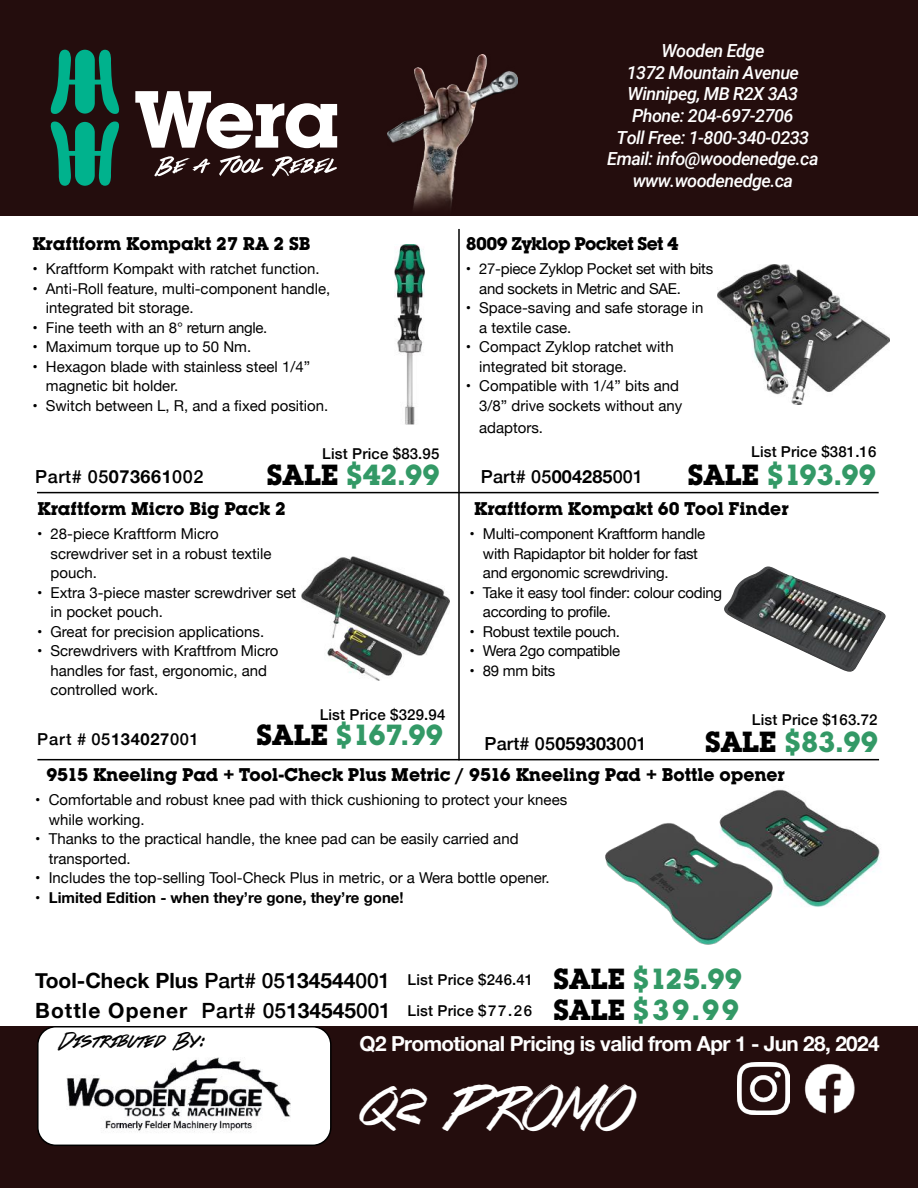
<style>
.page{position:relative;width:918px;height:1188px;background:#fff}
.page>*{position:absolute;margin:0;border:0;box-sizing:border-box;transform-origin:0 0}
.t1{font:45px "ip Colors Of Autumn";color:#fff}
.t2{font:700 28.5px "Lubalin Graph Std";color:#396}
.t3{font:700 21px "Helvetica Neue";letter-spacing:.05em;color:#000}
.t4{font:700 21px "Helvetica Neue";color:#000}
.t5{font:700 20.7px "Helvetica Neue";letter-spacing:-.03em;color:#fff}
.t6{font:700 18px "Lubalin Graph Std";color:#000}
.t7{font:italic 500 18px/21.6px "Roboto";letter-spacing:-.03em;color:#fff;text-align:center}
.t8{font:500 18px "Helvetica Neue";letter-spacing:.01em;color:#000}
.t9{font:700 18px "Lubalin Graph Std";letter-spacing:-.03em;color:#000}
.t10{font:500 18px "Helvetica Neue";letter-spacing:.03em;color:#000}
.t11{font:18px "ip Colors Of Autumn";color:#000}
.t12{font:500 16.5px "Helvetica Neue";letter-spacing:.05em;color:#000}
.t13{font:15px/19.5px "Helvetica Neue";color:#000}
.t14{font:15px/19.5px "Helvetica Neue";letter-spacing:-.02em;color:#000}
.t15{font:500 15px "Helvetica Neue";letter-spacing:.01em;color:#000}
.t16{font:700 15px "Helvetica Neue";color:#000}
.s1{font-weight:700}
.s2{color:#000}
.s3{font-weight:500}
.s4{font-weight:500;font-size:15px}
.s5{font-family:"Lubalin Graph Std";font-size:28.5px}
.s6{font-family:"Lubalin Graph Std";font-size:28.5px;color:#396}
</style>
<div class="page">
<div style="left:0;top:0;width:918px;height:216px;background:#240d0d"></div>
<svg style="left:51px;top:50px;width:69px;height:136px"></svg>
<svg style="left:135px;top:91px;width:202px;height:58px"></svg>
<svg style="left:219px;top:156px;width:44px;height:20px"></svg>
<svg style="left:272px;top:156px;width:65px;height:21px"></svg>
<svg style="left:154px;top:156px;width:56px;height:20px"></svg>
<img style="left:387px;top:54px;width:130px;height:155px">
<div style="left:0;top:1026px;width:918px;height:162px;background:#240d0d"></div>
<div style="left:38px;top:1027px;width:293px;height:118px;background:#fff;border-radius:18px"></div>
<div style="left:37px;top:1026px;width:295px;height:120px;border:2px solid #000;border-radius:18px"></div>
<img style="left:804px;top:1064px;width:51px;height:50px">
<hr style="left:458px;top:229px;width:2px;height:531px;background:#000">
<hr style="left:37px;top:492px;width:842px;height:1px;background:#000">
<hr style="left:37px;top:759px;width:842px;height:1px;background:#000">
<img style="left:395px;top:244px;width:29px;height:181px">
<img style="left:718px;top:264px;width:172px;height:141px">
<img style="left:743px;top:789px;width:137px;height:118px">
<img style="left:738px;top:1063px;width:52px;height:51px">
<img style="left:301px;top:557px;width:149px;height:123px">
<img style="left:724px;top:566px;width:162px;height:106px">
<img style="left:605px;top:806px;width:177px;height:139px">
<img style="left:66px;top:1057px;width:224px;height:76px">
<p class="t6" style="left:32px;top:232px;width:280px">Kraftform Kompakt 27 RA 2 SB</p>
<p class="t13" style="left:32px;top:260px;width:289px">• Kraftform Kompakt with ratchet function.</p>
<p class="t13" style="left:46px;top:280px;width:286px;text-indent:-14px">• Anti-Roll feature, multi-component handle, integrated bit storage.</p>
<p class="t13" style="left:32px;top:319px;width:237px">• Fine teeth with an 8° return angle.</p>
<p class="t13" style="left:32px;top:338px;width:220px">• Maximum torque up to 50 Nm.</p>
<p class="t13" style="left:46px;top:358px;width:266px;text-indent:-13px">• Hexagon blade with stainless steel 1/4” magnetic bit holder.</p>
<p class="t13" style="left:32px;top:397px;width:298px">• Switch between L, R, and a fixed position.</p>
<p class="t10" style="left:35px;top:463px;width:170px">Part# 05<span class="s1">073661</span>002</p>
<p class="t15" style="left:322px;top:441px;width:119px">List Price $83.95</p>
<h2 class="t2" style="left:267px;top:456px;width:174px"><span class="s2">SALE</span> $42.99</h2>
<p class="t6" style="left:37px;top:497px;width:250px">Kraftform Micro Big Pack 2</p>
<p class="t13" style="left:51px;top:525px;width:223px;text-indent:-14px">• 28-piece Kraftform Micro screwdriver set in a robust textile pouch.</p>
<p class="t13" style="left:51px;top:584px;width:247px;text-indent:-14px">• Extra 3-piece master screwdriver set in pocket pouch.</p>
<p class="t13" style="left:37px;top:623px;width:229px">• Great for precision applications.</p>
<p class="t13" style="left:51px;top:642px;width:230px;text-indent:-14px">• Screwdrivers with Kraftfrom Micro handles for fast, ergonomic, and controlled work.</p>
<p class="t12" style="left:37px;top:726px;width:163px">Part # 05<span class="s1">134027</span>001</p>
<p class="t15" style="left:320px;top:702px;width:127px">List Price $329.94</p>
<h2 class="t2" style="left:256px;top:717px;width:188px"><span class="s2">SALE</span> $167.99</h2>
<p class="t7" style="left:607px;top:39px;width:213px">Wooden Edge<br>1372 Mountain Avenue<br>Winnipeg, MB R2X 3A3<br>Phone: 204-697-2706<br>Toll Free: 1-800-340-0233<br>Email: info@woodenedge.ca www.woodenedge.ca</p>
<p class="t9" style="left:466px;top:232px;width:214px">8009 Zyklop Pocket Set 4</p>
<p class="t14" style="left:479px;top:260px;width:235px;text-indent:-14px">• 27-piece Zyklop Pocket set with bits and sockets in Metric and SAE.</p>
<p class="t13" style="left:479px;top:299px;width:226px;text-indent:-14px">• Space-saving and safe storage in a textile case.</p>
<p class="t13" style="left:479px;top:338px;width:196px;text-indent:-14px">• Compact Zyklop ratchet with integrated bit storage.</p>
<p class="t13" style="left:466px;top:377px;width:218px;text-align:right">• Compatible with 1/4” bits and<br>3/8” drive sockets without any</p>
<p class="t13" style="left:479px;top:419px;width:65px">adaptors.</p>
<p class="t8" style="left:481px;top:462px;width:164px">Part# 05<span class="s1">004285</span>001</p>
<p class="t15" style="left:751px;top:440px;width:127px">List Price $381.16</p>
<h2 class="t2" style="left:688px;top:456px;width:190px"><span class="s2">SALE</span> $193.99</h2>
<p class="t6" style="left:474px;top:497px;width:316px">Kraftform Kompakt 60 Tool Finder</p>
<p class="t14" style="left:483px;top:525px;width:224px;text-indent:-14px">• Multi-component Kraftform handle with Rapidaptor bit holder for fast and ergonomic screwdriving.</p>
<p class="t14" style="left:483px;top:584px;width:241px;text-indent:-14px">• Take it easy tool finder: colour coding according to profile.</p>
<p class="t14" style="left:469px;top:623px;width:152px">• Robust textile pouch.</p>
<p class="t14" style="left:469px;top:642px;width:152px">• Wera 2go compatible</p>
<p class="t13" style="left:469px;top:662px;width:87px">• 89 mm bits</p>
<p class="t8" style="left:485px;top:729px;width:164px">Part# 05<span class="s1">059303</span>001</p>
<p class="t15" style="left:752px;top:708px;width:127px">List Price $163.72</p>
<h2 class="t2" style="left:705px;top:723px;width:174px"><span class="s2">SALE</span> $83.99</h2>
<p class="t6" style="left:46px;top:763px;width:740px">9515 Kneeling Pad + Tool-Check Plus Metric / 9516 Kneeling Pad + Bottle opener</p>
<p class="t13" style="left:49px;top:791px;width:520px;text-indent:-13px">• Comfortable and robust knee pad with thick cushioning to protect your knees while working.</p>
<p class="t13" style="left:49px;top:830px;width:471px;text-indent:-14px">• Thanks to the practical handle, the knee pad can be easily carried and transported.</p>
<p class="t13" style="left:35px;top:869px;width:516px">• Includes the top-selling Tool-Check Plus in metric, or a Wera bottle opener.</p>
<p class="t16" style="left:35px;top:886px;width:370px">• Limited Edition - when they’re gone, they’re gone!</p>
<h3 class="t4" style="left:35px;top:964px;width:500px">Tool-Check Plus <span class="s3">Part# 05</span>134544<span class="s3">001</span> <sup>List</sup> <sup>Price</sup> <sup>$246.41</sup></h3>
<h2 class="t2" style="left:554px;top:960px;width:190px"><span class="s2">SALE</span> $125.99</h2>
<h3 class="t3" style="left:35px;top:994px;width:706px">Bottle Opener <span class="s3">Part# 05</span>134545<span class="s3">001</span> <span class="s4">List Price $77.26</span> <span class="s5">SALE</span> <span class="s6">$39.99</span></h3>
<p class="t11" style="left:59px;top:1027px;width:148px">Distributed By:</p>
<h3 class="t5" style="left:360px;top:1027px;width:521px">Q2 Promotional Pricing is valid from Apr 1 - Jun 28, 2024</h3>
<h1 class="t1" style="left:360px;top:1072px;width:277px">Q2 PROMO</h1>
</div>
